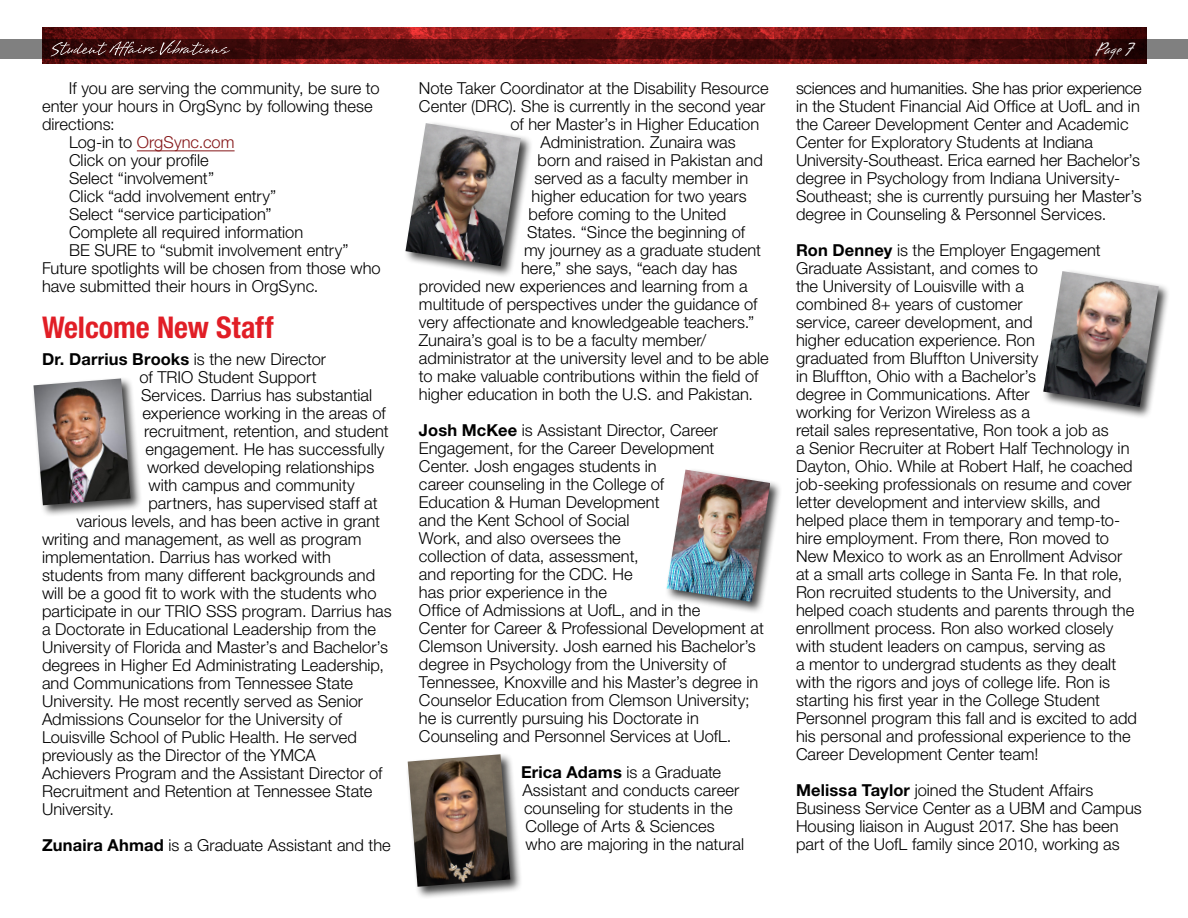
<style>
.page{position:relative;width:1188px;height:918px;background:#fff}
.page>*{position:absolute;margin:0;border:0;box-sizing:border-box;transform-origin:0 0}
.H1_Headlines{font:700 condensed 30px "Helvetica Neue LT Std";letter-spacing:-.005em;color:#e11e26}
.t1{font:22.5px "Brisa Alternates";color:#fff}
.p_body_text{font:300 16.5px/18px "Helvetica Neue LT Std";color:#000}
._1st_paragraph{font:300 16.5px "Helvetica Neue LT Std";color:#000}
._1st_paragraph-2{font:700 16.5px "Helvetica Neue LT Std";letter-spacing:.01em;color:#000}
.p_body_text-2{font:300 16.5px "Helvetica Neue LT Std";color:#851618}
.s1{color:#000}
.s2{font-weight:300}
.s3{font-weight:700}
</style>
<div class="page">
<img style="left:42px;top:27px;width:1104px;height:36px">
<svg style="left:0;top:39px;width:1188px;height:20px;background:#461414"></svg>
<svg style="left:51px;top:40px;width:179px;height:16px;background:#512a2a"></svg>
<hr style="left:137px;top:151px;width:98px;height:1px;background:#851618">
<div style="left:31px;top:376px;width:112px;height:142px;background:#000;opacity:.75"></div>
<img style="left:33px;top:378px;width:98px;height:127px">
<div style="left:403px;top:121px;width:129px;height:157px;background:#000;opacity:.75"></div>
<img style="left:405px;top:123px;width:116px;height:143px">
<div style="left:665px;top:467px;width:117px;height:147px;background:#000;opacity:.75"></div>
<img style="left:667px;top:470px;width:103px;height:132px">
<div style="left:405px;top:752px;width:117px;height:147px;background:#000;opacity:.75"></div>
<img style="left:408px;top:754px;width:102px;height:133px">
<div style="left:1041px;top:269px;width:130px;height:150px;background:#000;opacity:.75"></div>
<img style="left:1043px;top:271px;width:116px;height:136px">
<p class="p_body_text" style="left:42px;top:79px;width:339px;text-indent:27px">If you are serving the community, be sure to enter your hours in OrgSync by following these directions:</p>
<p class="p_body_text-2" style="left:69px;top:132px;width:167px"><span class="s1">Log-in to</span> OrgSync.com</p>
<p class="p_body_text" style="left:69px;top:151px;width:141px">Click on your profile</p>
<p class="p_body_text" style="left:69px;top:169px;width:147px">Select “involvement”</p>
<p class="p_body_text" style="left:69px;top:187px;width:209px">Click “add involvement entry”</p>
<p class="p_body_text" style="left:69px;top:205px;width:204px">Select “service participation”</p>
<p class="p_body_text" style="left:69px;top:223px;width:236px">Complete all required information</p>
<p class="p_body_text" style="left:69px;top:241px;width:281px">BE SURE to “submit involvement entry”</p>
<p class="p_body_text" style="left:42px;top:259px;width:340px">Future spotlights will be chosen from those who have submitted their hours in OrgSync.</p>
<h1 class="H1_Headlines" style="left:42px;top:310px;width:233px">Welcome New Staff</h1>
<p class="_1st_paragraph-2" style="left:42px;top:349px;width:286px">Dr. Darrius Brooks <span class="s2">is the new Director</span></p>
<p class="_1st_paragraph" style="left:140px;top:367px;width:179px">of TRIO Student Support</p>
<p class="_1st_paragraph" style="left:141px;top:385px;width:233px">Services. Darrius has substantial</p>
<p class="_1st_paragraph" style="left:142px;top:403px;width:245px">experience working in the areas of</p>
<p class="_1st_paragraph" style="left:144px;top:421px;width:246px">recruitment, retention, and student</p>
<p class="_1st_paragraph" style="left:146px;top:439px;width:240px">engagement. He has successfully</p>
<p class="_1st_paragraph" style="left:147px;top:457px;width:229px">worked developing relationships</p>
<p class="_1st_paragraph" style="left:148px;top:475px;width:208px">with campus and community</p>
<p class="_1st_paragraph" style="left:148px;top:493px;width:231px">partners, has supervised staff at</p>
<p class="_1st_paragraph" style="left:76px;top:511px;width:305px">various levels, and has been active in grant</p>
<p class="_1st_paragraph" style="left:42px;top:529px;width:321px">writing and management, as well as program</p>
<p class="_1st_paragraph" style="left:42px;top:547px;width:290px">implementation. Darrius has worked with</p>
<p class="_1st_paragraph" style="left:42px;top:565px;width:335px">students from many different backgrounds and</p>
<p class="_1st_paragraph" style="left:42px;top:583px;width:336px">will be a good fit to work with the students who</p>
<p class="_1st_paragraph" style="left:42px;top:601px;width:351px">participate in our TRIO SSS program. Darrius has</p>
<p class="_1st_paragraph" style="left:42px;top:619px;width:335px">a Doctorate in Educational Leadership from the</p>
<p class="_1st_paragraph" style="left:42px;top:637px;width:347px">University of Florida and Master’s and Bachelor’s</p>
<p class="_1st_paragraph" style="left:42px;top:655px;width:344px">degrees in Higher Ed Administrating Leadership,</p>
<p class="_1st_paragraph" style="left:42px;top:673px;width:313px">and Communications from Tennessee State</p>
<p class="_1st_paragraph" style="left:42px;top:691px;width:323px">University. He most recently served as Senior</p>
<p class="_1st_paragraph" style="left:42px;top:709px;width:302px">Admissions Counselor for the University of</p>
<p class="_1st_paragraph" style="left:42px;top:727px;width:317px">Louisville School of Public Health. He served</p>
<p class="_1st_paragraph" style="left:42px;top:745px;width:275px">previously as the Director of the YMCA</p>
<p class="_1st_paragraph" style="left:42px;top:763px;width:342px">Achievers Program and the Assistant Director of</p>
<p class="_1st_paragraph" style="left:42px;top:781px;width:332px">Recruitment and Retention at Tennessee State</p>
<p class="_1st_paragraph" style="left:42px;top:799px;width:74px">University.</p>
<p class="p_body_text" style="left:42px;top:836px;width:350px"><span class="s3">Zunaira Ahmad</span> is a Graduate Assistant and the</p>
<p class="p_body_text" style="left:419px;top:79px;width:351px">Note Taker Coordinator at the Disability Resource</p>
<p class="p_body_text" style="left:419px;top:97px;width:348px">Center (DRC). She is currently in the second year</p>
<p class="p_body_text" style="left:510px;top:115px;width:250px">of her Master’s in Higher Education</p>
<p class="p_body_text" style="left:540px;top:133px;width:197px">Administration. Zunaira was</p>
<p class="p_body_text" style="left:537px;top:151px;width:227px">born and raised in Pakistan and</p>
<p class="p_body_text" style="left:534px;top:169px;width:215px">served as a faculty member in</p>
<p class="p_body_text" style="left:531px;top:187px;width:217px">higher education for two years</p>
<p class="p_body_text" style="left:528px;top:205px;width:199px">before coming to the United</p>
<p class="p_body_text" style="left:527px;top:223px;width:220px">States. “Since the beginning of</p>
<p class="p_body_text" style="left:524px;top:241px;width:239px">my journey as a graduate student</p>
<p class="p_body_text" style="left:521px;top:259px;width:218px">here,” she says, “each day has</p>
<p class="p_body_text" style="left:419px;top:277px;width:330px">provided new experiences and learning from a</p>
<p class="p_body_text" style="left:419px;top:295px;width:340px">multitude of perspectives under the guidance of</p>
<p class="p_body_text" style="left:419px;top:313px;width:337px">very affectionate and knowledgeable teachers.”</p>
<p class="p_body_text" style="left:419px;top:331px;width:289px">Zunaira’s goal is to be a faculty member/</p>
<p class="p_body_text" style="left:419px;top:349px;width:351px">administrator at the university level and to be able</p>
<p class="p_body_text" style="left:419px;top:367px;width:341px">to make valuable contributions within the field of</p>
<p class="p_body_text" style="left:419px;top:385px;width:336px">higher education in both the U.S. and Pakistan.</p>
<p class="p_body_text" style="left:419px;top:421px;width:346px"><span class="s3">Josh McKee</span> is Assistant Director, Career Engagement, for the Career Development Center. Josh engages students in<br>career counseling in the College of<br>Education &amp; Human Development<br>and the Kent School of Social<br>Work, and also oversees the<br>collection of data, assessment,<br>and reporting for the CDC. He<br>has prior experience in the<br>Office of Admissions at UofL, and in the<br>Center for Career &amp; Professional Development at Clemson University. Josh earned his Bachelor’s degree in Psychology from the University of Tennessee, Knoxville and his Master’s degree in Counselor Education from Clemson University; he is currently pursuing his Doctorate in Counseling and Personnel Services at UofL.</p>
<p class="p_body_text" style="left:521px;top:763px;width:225px"><span class="s3">Erica Adams</span> is a Graduate<br>Assistant and conducts career counseling for students in the<br>College of Arts &amp; Sciences who are majoring in the natural</p>
<h2 class="t1" style="left:1096px;top:38px;width:38px">Page 7</h2>
<p class="p_body_text" style="left:796px;top:79px;width:347px">sciences and humanities. She has prior experience in the Student Financial Aid Office at UofL and in the Career Development Center and Academic Center for Exploratory Students at Indiana University-Southeast. Erica earned her Bachelor’s degree in Psychology from Indiana University-Southeast; she is currently pursuing her Master’s degree in Counseling &amp; Personnel Services.</p>
<p class="p_body_text" style="left:796px;top:241px;width:343px"><span class="s3">Ron Denney</span> is the Employer Engagement Graduate Assistant, and comes to<br>the University of Louisville with a<br>combined 8+ years of customer<br>service, career development, and<br>higher education experience. Ron<br>graduated from Bluffton University<br>in Bluffton, Ohio with a Bachelor’s<br>degree in Communications. After<br>working for Verizon Wireless as a<br>retail sales representative, Ron took a job as<br>a Senior Recruiter at Robert Half Technology in Dayton, Ohio. While at Robert Half, he coached job-seeking professionals on resume and cover letter development and interview skills, and helped place them in temporary and temp-to&shy;hire employment. From there, Ron moved to New Mexico to work as an Enrollment Advisor at a small arts college in Santa Fe. In that role, Ron recruited students to the University, and helped coach students and parents through the enrollment process. Ron also worked closely with student leaders on campus, serving as<br>a mentor to undergrad students as they dealt with the rigors and joys of college life. Ron is starting his first year in the College Student Personnel program this fall and is excited to add his personal and professional experience to the Career Development Center team!</p>
<p class="p_body_text" style="left:796px;top:781px;width:347px"><span class="s3">Melissa Taylor</span> joined the Student Affairs Business Service Center as a UBM and Campus Housing liaison in August 2017. She has been part of the UofL family since 2010, working as</p>
</div>
